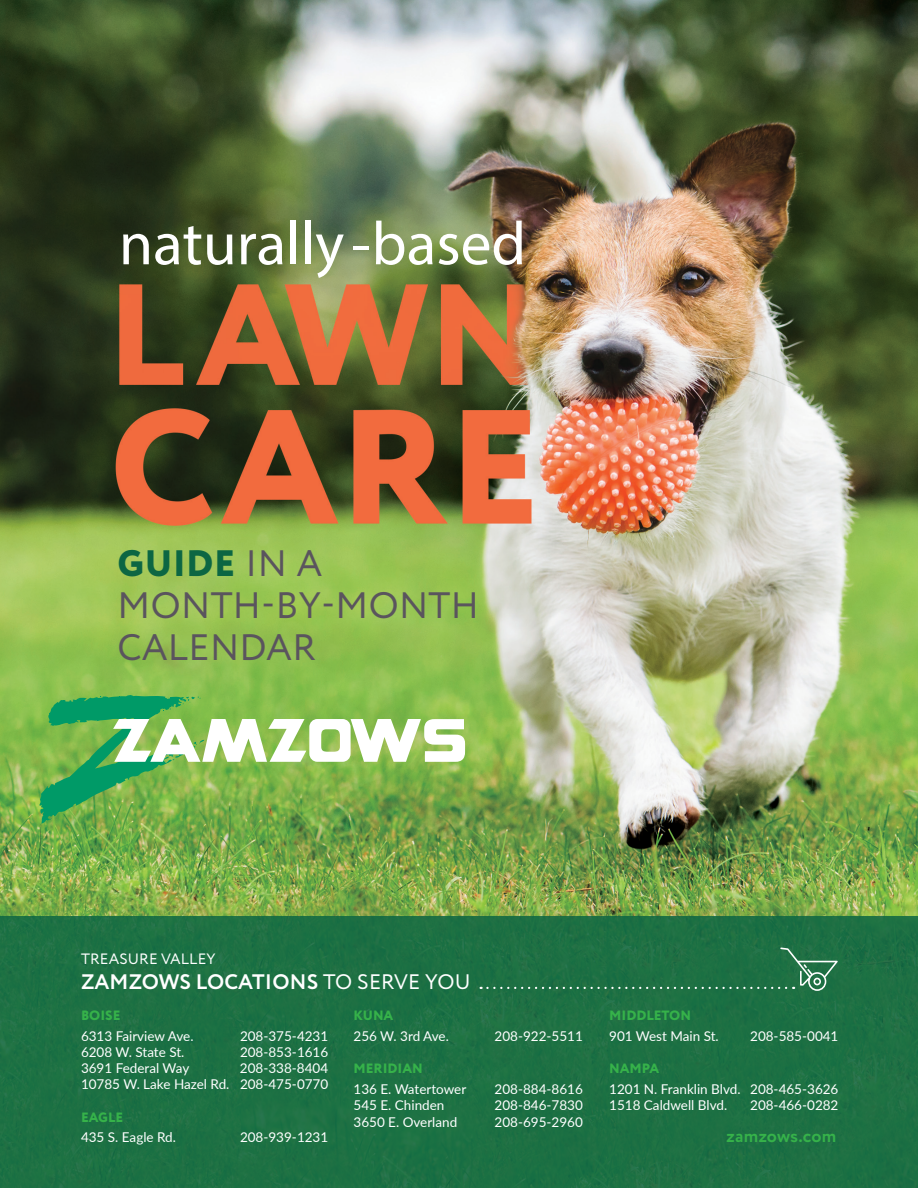
<style>
.page{position:relative;width:918px;height:1188px;background:#fff}
.page>*{position:absolute;margin:0;border:0;box-sizing:border-box;transform-origin:0 0}
.t1{font:61.5px "Myriad Pro";color:#fff}
.t2{font:36.75px/42px "Circe";letter-spacing:.01em;color:#5a545e}
.t3{font:800 36.75px "Circe";letter-spacing:.01em;color:#0c6643}
.t4{font:700 21px "Circe";letter-spacing:.01em;color:#fff}
.t5{font:700 18px "Circe";letter-spacing:.01em;color:#36b24a}
.t6{font:15px "Circe";letter-spacing:.01em;color:#fff}
.t7{font:13.5px/16.2px "Lato";color:#fff;text-align:right}
.t8{font:800 13.5px "Circe";color:#36b24a}
.s1{font-weight:400;color:#5a545e}
.s2{font-weight:400}
</style>
<div class="page">
<img style="left:0;top:0;width:918px;height:916px">
<div style="left:0;top:916px;width:918px;height:272px;background:#1d7043"></div>
<svg style="left:481px;top:947px;width:357px;height:44px"></svg>
<svg style="left:39px;top:694px;width:426px;height:130px"></svg>
<p class="t1" style="left:119px;top:206px;width:409px">naturally -based</p>
<p class="t3" style="left:118px;top:539px;width:206px">GUIDE <span class="s1">IN A</span></p>
<p class="t2" style="left:118px;top:586px;width:363px">MONTH-BY-MONTH<br>CALENDAR</p>
<p class="t6" style="left:81px;top:949px;width:136px">TREASURE VALLEY</p>
<p class="t4" style="left:81px;top:968px;width:391px">ZAMZOWS LOCATIONS <span class="s2">TO SERVE YOU</span></p>
<p class="t8" style="left:354px;top:1007px;width:41px">KUNA</p>
<p class="t7" style="left:354px;top:1027px;width:97px">256 W. 3rd Ave.</p>
<p class="t7" style="left:495px;top:1027px;width:90px">208-922-5511</p>
<p class="t8" style="left:354px;top:1060px;width:71px">MERIDIAN</p>
<p class="t7" style="left:354px;top:1081px;width:114px">136 E. Watertower</p>
<p class="t7" style="left:495px;top:1081px;width:90px">208-884-8616</p>
<p class="t7" style="left:354px;top:1097px;width:92px">545 E. Chinden</p>
<p class="t7" style="left:495px;top:1097px;width:90px">208-846-7830</p>
<p class="t7" style="left:354px;top:1113px;width:105px">3650 E. Overland</p>
<p class="t7" style="left:495px;top:1113px;width:90px">208-695-2960</p>
<p class="t8" style="left:81px;top:1006px;width:41px">BOISE</p>
<p class="t7" style="left:81px;top:1027px;width:114px">6313 Fairview Ave.</p>
<p class="t7" style="left:240px;top:1027px;width:90px">208-375-4231</p>
<p class="t7" style="left:81px;top:1043px;width:105px">6208 W. State St.</p>
<p class="t7" style="left:240px;top:1043px;width:90px">208-853-1616</p>
<p class="t7" style="left:81px;top:1059px;width:110px">3691 Federal Way</p>
<p class="t7" style="left:81px;top:1059px;width:249px">208-338-8404<br>10785 W. Lake Hazel Rd. 208-475-0770</p>
<p class="t8" style="left:81px;top:1108px;width:44px">EAGLE</p>
<p class="t7" style="left:81px;top:1129px;width:96px">435 S. Eagle Rd.</p>
<p class="t7" style="left:240px;top:1129px;width:90px">208-939-1231</p>
<p class="t8" style="left:609px;top:1007px;width:83px">MIDDLETON</p>
<p class="t7" style="left:609px;top:1027px;width:111px">901 West Main St.</p>
<p class="t7" style="left:750px;top:1027px;width:90px">208-585-0041</p>
<p class="t8" style="left:609px;top:1060px;width:52px">NAMPA</p>
<p class="t7" style="left:609px;top:1081px;width:231px">1201 N. Franklin Blvd. 208-465-3626</p>
<p class="t7" style="left:609px;top:1097px;width:120px">1518 Caldwell Blvd.</p>
<p class="t7" style="left:750px;top:1097px;width:90px">208-466-0282</p>
<p class="t5" style="left:726px;top:1124px;width:111px">zamzows.com</p>
</div>
